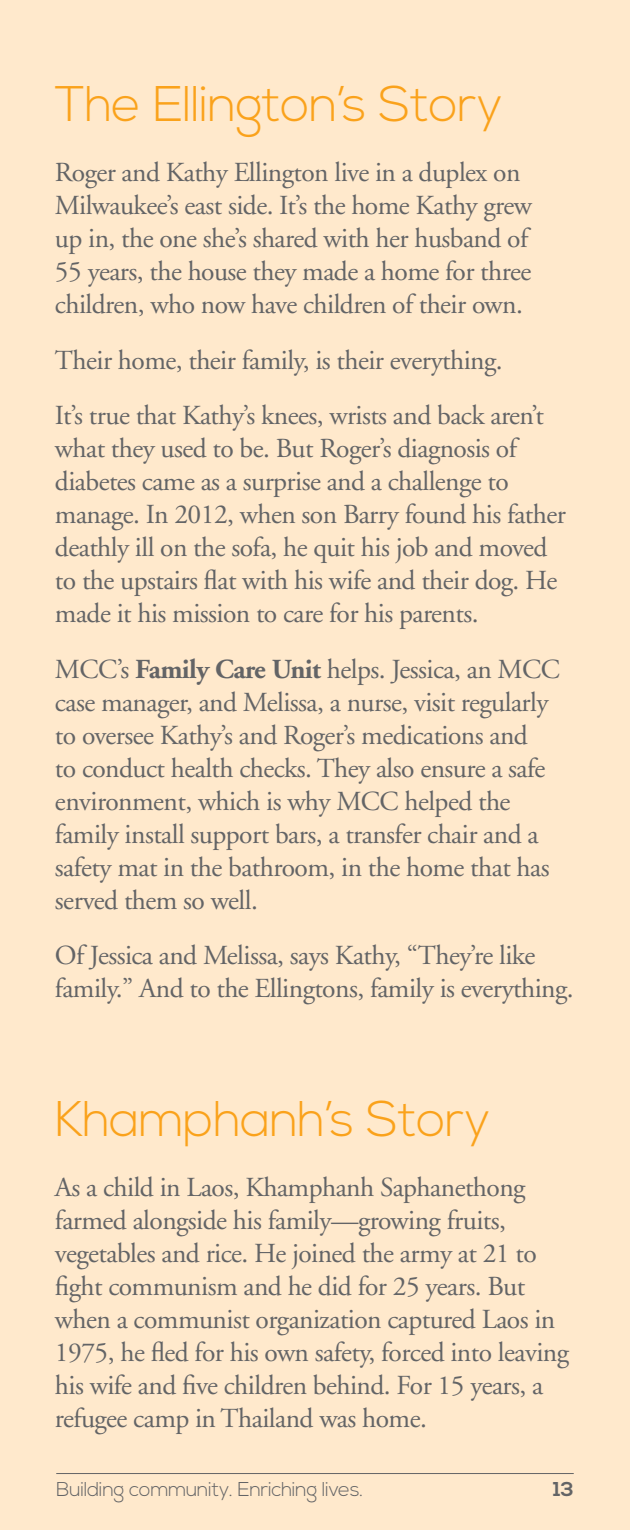
<style>
.page{position:relative;width:630px;height:1530px;background:#ffe9cc}
.page>*{position:absolute;margin:0;border:0;box-sizing:border-box;transform-origin:0 0}
.t1{font:300 50px "Nexa";letter-spacing:-.02em;color:#faa21b}
.t2{font:27.5px/33px "Adobe Garamond";letter-spacing:-.02em;color:#636466}
.t3{font:300 20px "Nexa";letter-spacing:-.02em;color:#636466}
.t4{font:700 20px "Nexa";color:#636466}
.s1{font-weight:700}
</style>
<div class="page">
<hr style="left:56px;top:1473px;width:518px;height:1px;background:#636466">
<h1 class="t1" style="left:55px;top:75px;width:450px">The Ellington’s Story</h1>
<p class="t2" style="left:55px;top:157px;width:479px">Roger and Kathy Ellington live in a duplex on Milwaukee’s east side. It’s the home Kathy grew up in, the one she’s shared with her husband of 55 years, the house they made a home for three children, who now have children of their own.</p>
<p class="t2" style="left:55px;top:333px;width:490px;line-height:55.5px">Their home, their family, is their everything.<br>It’s true that Kathy’s knees, wrists and back aren’t</p>
<p class="t2" style="left:55px;top:433px;width:512px">what they used to be. But Roger’s diagnosis of diabetes came as a surprise and a challenge to manage. In 2012, when son Barry found his father deathly ill on the sofa, he quit his job and moved to the upstairs flat with his wife and their dog. He made it his mission to care for his parents.</p>
<p class="t2" style="left:55px;top:653px;width:506px">MCC’s <span class="s1">Family Care Unit</span> helps. Jessica, an MCC case manager, and Melissa, a nurse, visit regularly to oversee Kathy’s and Roger’s medications and<br>to conduct health checks. They also ensure a safe environment, which is why MCC helped the family install support bars, a transfer chair and a safety mat in the bathroom, in the home that has served them so well.</p>
<p class="t2" style="left:55px;top:940px;width:520px">Of Jessica and Melissa, says Kathy, “They’re like family.” And to the Ellingtons, family is everything.</p>
<h1 class="t1" style="left:55px;top:1090px;width:437px">Khamphanh’s Story</h1>
<p class="t2" style="left:55px;top:1172px;width:516px">As a child in Laos, Khamphanh Saphanethong farmed alongside his family—growing fruits, vegetables and rice. He joined the army at 21 to fight communism and he did for 25 years. But when a communist organization captured Laos in 1975, he fled for his own safety, forced into leaving his wife and five children behind. For 15 years, a refugee camp in Thailand was home.</p>
<p class="t3" style="left:56px;top:1478px;width:308px">Building community. Enriching lives.</p>
<p class="t4" style="left:553px;top:1478px;width:22px">13</p>
</div>
